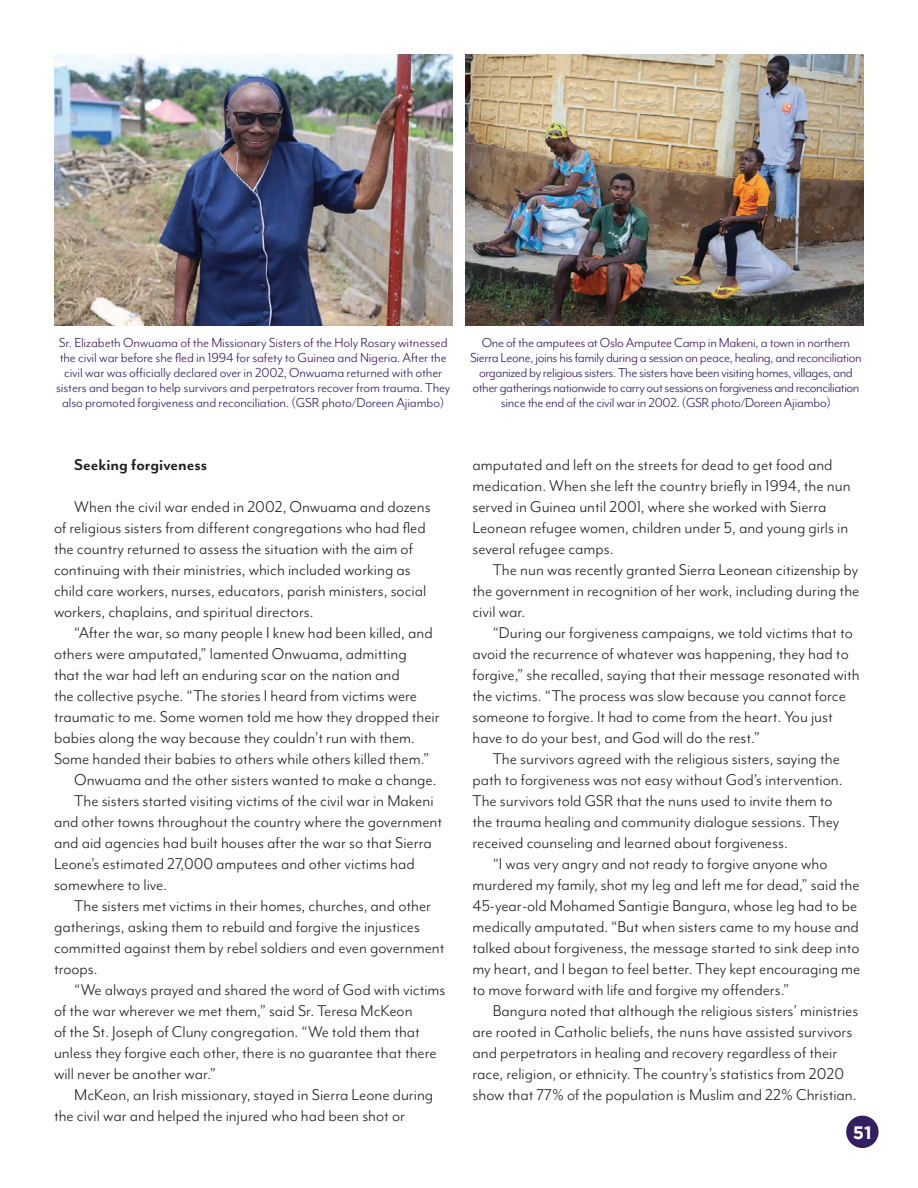
<style>
.page{position:relative;width:918px;height:1188px;background:#fff}
.page>*{position:absolute;margin:0;border:0;box-sizing:border-box;transform-origin:0 0}
.t1{font:18px/21px "Mr Eaves Mod OT";color:#231f20}
.t2{font:700 18px "Mr Eaves Mod OT";color:#231f20}
.t3{font:700 18px "Gotham";color:#fff}
.t4{font:15px/15px "Mr Eaves Mod OT";letter-spacing:-.02em;color:#341f62;text-align:center}
</style>
<div class="page">
<div style="left:846px;top:1116px;width:33px;height:32px;background:#341f62;border-radius:50%"></div>
<img style="left:54px;top:54px;width:399px;height:271px">
<img style="left:465px;top:54px;width:399px;height:271px">
<p class="t4" style="left:56px;top:335px;width:396px">Sr. Elizabeth Onwuama of the Missionary Sisters of the Holy Rosary witnessed the civil war before she fled in 1994 for safety to Guinea and Nigeria. After the civil war was officially declared over in 2002, Onwuama returned with other sisters and began to help survivors and perpetrators recover from trauma. They also promoted forgiveness and reconciliation. (GSR photo/Doreen Ajiambo)</p>
<p class="t4" style="left:470px;top:335px;width:393px">One of the amputees at Oslo Amputee Camp in Makeni, a town in northern Sierra Leone, joins his family during a session on peace, healing, and reconciliation organized by religious sisters. The sisters have been visiting homes, villages, and other gatherings nationwide to carry out sessions on forgiveness and reconciliation since the end of the civil war in 2002. (GSR photo/Doreen Ajiambo)</p>
<p class="t2" style="left:74px;top:454px;width:135px">Seeking forgiveness</p>
<p class="t1" style="left:54px;top:496px;width:378px;text-indent:20px">When the civil war ended in 2002, Onwuama and dozens of religious sisters from different congregations who had fled the country returned to assess the situation with the aim of continuing with their ministries, which included working as child care workers, nurses, educators, parish ministers, social workers, chaplains, and spiritual directors.</p>
<p class="t1" style="left:74px;top:622px;width:360px">“After the war, so many people I knew had been killed, and</p>
<p class="t1" style="left:54px;top:643px;width:354px">others were amputated,” lamented Onwuama, admitting</p>
<p class="t1" style="left:54px;top:664px;width:347px">that the war had left an enduring scar on the nation and</p>
<p class="t1" style="left:54px;top:685px;width:365px">the collective psyche. “The stories I heard from victims were</p>
<p class="t1" style="left:54px;top:706px;width:387px">traumatic to me. Some women told me how they dropped their</p>
<p class="t1" style="left:54px;top:727px;width:362px">babies along the way because they couldn’t run with them.</p>
<p class="t1" style="left:54px;top:748px;width:377px">Some handed their babies to others while others killed them.”</p>
<p class="t1" style="left:74px;top:769px;width:364px">Onwuama and the other sisters wanted to make a change.</p>
<p class="t1" style="left:74px;top:790px;width:361px">The sisters started visiting victims of the civil war in Makeni</p>
<p class="t1" style="left:54px;top:811px;width:390px">and other towns throughout the country where the government</p>
<p class="t1" style="left:54px;top:832px;width:379px">and aid agencies had built houses after the war so that Sierra</p>
<p class="t1" style="left:54px;top:853px;width:362px">Leone’s estimated 27,000 amputees and other victims had</p>
<p class="t1" style="left:54px;top:874px;width:115px">somewhere to live.</p>
<p class="t1" style="left:74px;top:895px;width:358px">The sisters met victims in their homes, churches, and other</p>
<p class="t1" style="left:54px;top:916px;width:368px">gatherings, asking them to rebuild and forgive the injustices</p>
<p class="t1" style="left:54px;top:937px;width:392px">committed against them by rebel soldiers and even government</p>
<p class="t1" style="left:54px;top:958px;width:45px">troops.</p>
<p class="t1" style="left:74px;top:979px;width:373px">“We always prayed and shared the word of God with victims</p>
<p class="t1" style="left:54px;top:1000px;width:360px">of the war wherever we met them,” said Sr. Teresa McKeon</p>
<p class="t1" style="left:54px;top:1021px;width:368px">of the St. Joseph of Cluny congregation. “We told them that</p>
<p class="t1" style="left:54px;top:1042px;width:384px">unless they forgive each other, there is no guarantee that there</p>
<p class="t1" style="left:54px;top:1063px;width:164px">will never be another war.”</p>
<p class="t1" style="left:74px;top:1084px;width:361px">McKeon, an Irish missionary, stayed in Sierra Leone during</p>
<p class="t1" style="left:54px;top:1105px;width:353px">the civil war and helped the injured who had been shot or</p>
<p class="t1" style="left:473px;top:454px;width:380px">amputated and left on the streets for dead to get food and medication. When she left the country briefly in 1994, the nun served in Guinea until 2001, where she worked with Sierra Leonean refugee women, children under 5, and young girls in several refugee camps.</p>
<p class="t1" style="left:473px;top:559px;width:388px;text-align:justify;text-indent:20px">The nun was recently granted Sierra Leonean citizenship by the government in recognition of her work, including during the civil war.</p>
<p class="t1" style="left:473px;top:622px;width:389px;text-indent:20px">“During our forgiveness campaigns, we told victims that to avoid the recurrence of whatever was happening, they had to forgive,” she recalled, saying that their message resonated with the victims. “The process was slow because you cannot force someone to forgive. It had to come from the heart. You just have to do your best, and God will do the rest.”</p>
<p class="t1" style="left:473px;top:748px;width:372px;text-indent:20px">The survivors agreed with the religious sisters, saying the path to forgiveness was not easy without God’s intervention.<br>The survivors told GSR that the nuns used to invite them to the trauma healing and community dialogue sessions. They received counseling and learned about forgiveness.</p>
<p class="t1" style="left:473px;top:853px;width:389px;text-indent:20px">“I was very angry and not ready to forgive anyone who murdered my family, shot my leg and left me for dead,” said the 45-year-old Mohamed Santigie Bangura, whose leg had to be medically amputated. “But when sisters came to my house and talked about forgiveness, the message started to sink deep into my heart, and I began to feel better. They kept encouraging me to move forward with life and forgive my offenders.”</p>
<p class="t1" style="left:473px;top:1000px;width:387px;text-indent:20px">Bangura noted that although the religious sisters’ ministries are rooted in Catholic beliefs, the nuns have assisted survivors and perpetrators in healing and recovery regardless of their race, religion, or ethnicity. The country’s statistics from 2020 show that 77% of the population is Muslim and 22% Christian.</p>
<p class="t3" style="left:853px;top:1122px;width:20px">51</p>
</div>
